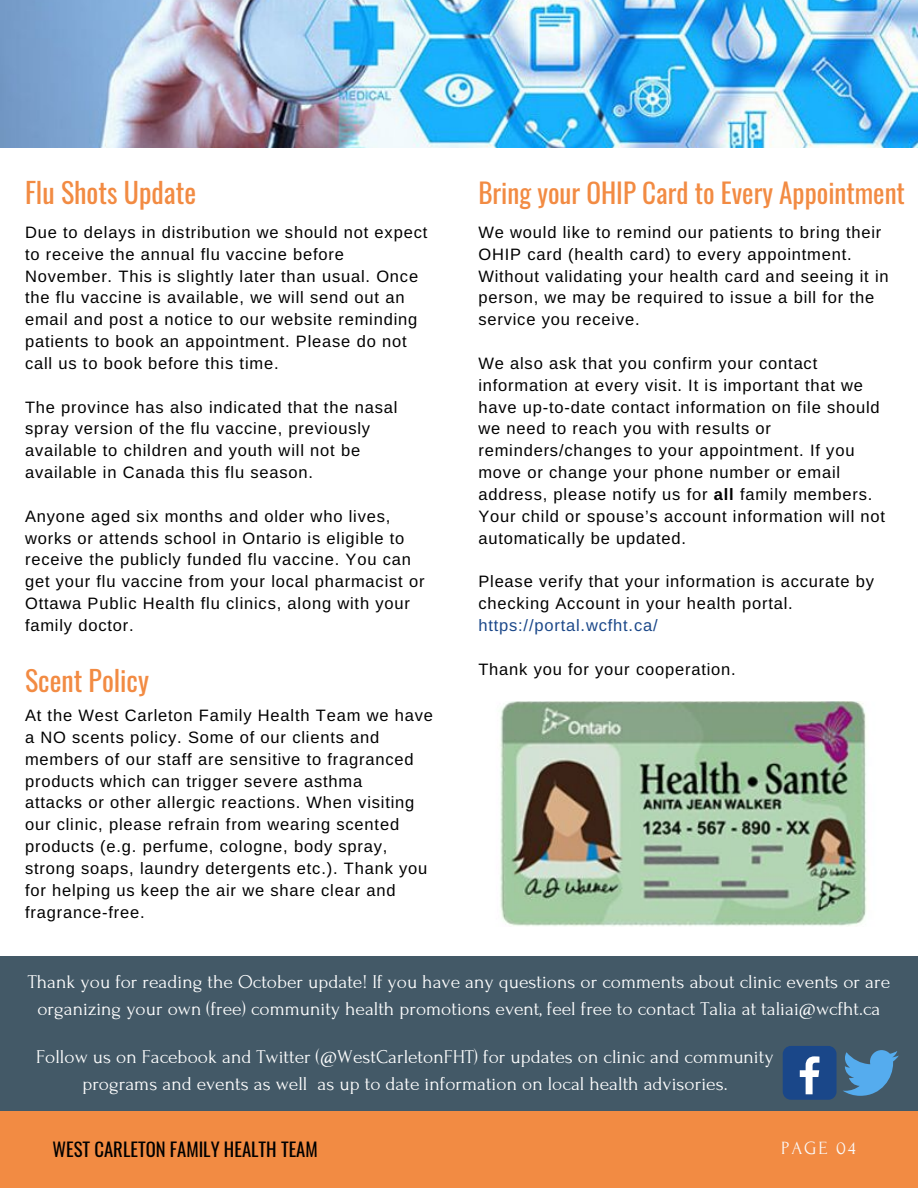
<style>
.page{position:relative;width:918px;height:1188px;background:#fff}
.page>*{position:absolute;margin:0;border:0;box-sizing:border-box;transform-origin:0 0}
.t1{font:27.9px "Oswald";color:#f28b43}
.t2{font:27.15px "Oswald";color:#f28b43}
.t3{font:19.5px/27px "Forum";color:#fff;text-align:center}
.t4{font:18.6px "Oswald";color:#000}
.t5{font:18.6px "Forum";letter-spacing:.1em;color:#fafafa}
.t6{font:16.5px/21.9px "Arimo";letter-spacing:.05em;color:#000}
.t7{font:16.5px "Arimo";letter-spacing:.05em;color:#1a4789}
.s1{font-weight:700}
</style>
<div class="page">
<div style="left:0;top:1110px;width:918px;height:78px;background:#f28b43"></div>
<img style="left:0;top:0;width:917px;height:147px">
<div style="left:0;top:956px;width:918px;height:154px;background:#435967"></div>
<div style="left:783px;top:1046px;width:54px;height:54px;background:#1a4789;border-radius:8px"></div>
<svg style="left:800px;top:1056px;width:19px;height:38px"></svg>
<svg style="left:843px;top:1050px;width:56px;height:46px"></svg>
<img style="left:500px;top:702px;width:367px;height:224px">
<h1 class="t1" style="left:25px;top:170px;width:173px">Flu Shots Update</h1>
<p class="t6" style="left:25px;top:221px;width:404px">Due to delays in distribution we should not expect to receive the annual flu vaccine before November. This is slightly later than usual. Once the flu vaccine is available, we will send out an email and post a notice to our website reminding patients to book an appointment. Please do not call us to book before this time.</p>
<p class="t6" style="left:25px;top:396px;width:374px">The province has also indicated that the nasal spray version of the flu vaccine, previously available to children and youth will not be available in Canada this flu season.</p>
<p class="t6" style="left:25px;top:505px;width:401px">Anyone aged six months and older who lives, works or attends school in Ontario is eligible to receive the publicly funded flu vaccine. You can get your flu vaccine from your local pharmacist or Ottawa Public Health flu clinics, along with your family doctor.</p>
<h1 class="t1" style="left:25px;top:658px;width:126px">Scent Policy</h1>
<p class="t6" style="left:25px;top:704px;width:409px">At the West Carleton Family Health Team we have a NO scents policy. Some of our clients and members of our staff are sensitive to fragranced products which can trigger severe asthma<br>attacks or other allergic reactions. When visiting our clinic, please refrain from wearing scented products (e.g. perfume, cologne, body spray, strong soaps, laundry detergents etc.). Thank you for helping us keep the air we share clear and fragrance-free.</p>
<h2 class="t2" style="left:478px;top:171px;width:428px">Bring your OHIP Card to Every Appointment</h2>
<p class="t6" style="left:478px;top:221px;width:412px">We would like to remind our patients to bring their OHIP card (health card) to every appointment.<br>Without validating your health card and seeing it in person, we may be required to issue a bill for the service you receive.</p>
<p class="t6" style="left:478px;top:352px;width:408px">We also ask that you confirm your contact information at every visit. It is important that we have up-to-date contact information on file should we need to reach you with results or reminders/changes to your appointment. If you move or change your phone number or email address, please notify us for <span class="s1">all</span> family members.<br>Your child or spouse’s account information will not automatically be updated.</p>
<p class="t6" style="left:478px;top:571px;width:397px">Please verify that your information is accurate by checking Account in your health portal.</p>
<p class="t7" style="left:478px;top:616px;width:181px">https://portal.wcfht.ca/</p>
<p class="t6" style="left:478px;top:658px;width:259px">Thank you for your cooperation.</p>
<p class="t3" style="left:28px;top:969px;width:864px">Thank you for reading the October update! If you have any questions or comments about clinic events or are organizing your own (free) community health promotions event, feel free to contact Talia at taliai@wcfht.ca</p>
<p class="t3" style="left:36px;top:1043px;width:739px">Follow us on Facebook and Twitter (@WestCarletonFHT) for updates on clinic and community programs and events as well as up to date information on local health advisories.</p>
<p class="t4" style="left:53px;top:1135px;width:267px">WEST CARLETON FAMILY HEALTH TEAM</p>
<p class="t5" style="left:781px;top:1138px;width:76px">PAGE 04</p>
</div>
